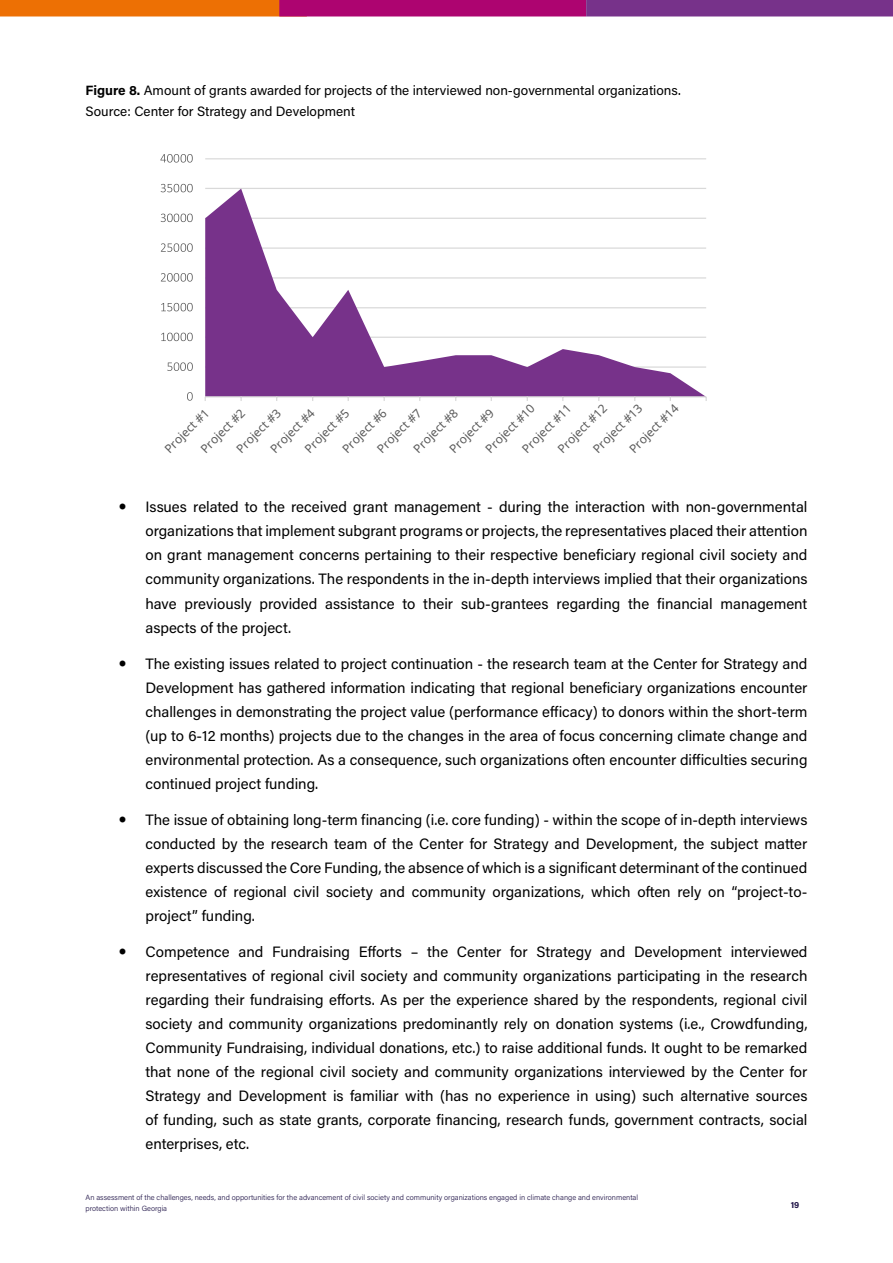
<style>
.page{position:relative;width:893px;height:1263px;background:#fff}
.page>*{position:absolute;margin:0;border:0;box-sizing:border-box;transform-origin:0 0}
.t1{font:15px/24px "Acumin Pro";color:#000;text-align:justify}
.t2{font:13.5px/21px "Acumin Pro";color:#000}
.t3{font:12px/24.3px "Noto Sans Georgian";color:#595959}
.t4{font:700 9px "Acumin Pro";color:#1e1246}
.t5{font:300 7.5px/11.2px "Acumin Pro";color:#1e1246}
.s1{font-weight:700}
</style>
<div class="page">
<div style="left:0;top:0;width:307px;height:17px;background:#ed7004"></div>
<div style="left:279px;top:0;width:307px;height:17px;background:#ad0470"></div>
<div style="left:586px;top:0;width:307px;height:17px;background:#77328a"></div>
<hr style="left:205px;top:158px;width:501px;height:1px;background:#d9d9d9">
<hr style="left:205px;top:188px;width:501px;height:1px;background:#d9d9d9">
<svg style="left:205px;top:189px;width:501px;height:207px"></svg>
<hr style="left:205px;top:396px;width:501px;height:1px;background:#d9d9d9">
<svg style="left:187px;top:392px;width:6px;height:9px"></svg>
<svg style="left:167px;top:362px;width:26px;height:9px"></svg>
<svg style="left:161px;top:333px;width:32px;height:8px"></svg>
<svg style="left:161px;top:303px;width:32px;height:8px"></svg>
<svg style="left:161px;top:273px;width:32px;height:9px"></svg>
<svg style="left:161px;top:243px;width:32px;height:9px"></svg>
<svg style="left:161px;top:214px;width:32px;height:8px"></svg>
<svg style="left:161px;top:184px;width:32px;height:8px"></svg>
<svg style="left:160px;top:154px;width:33px;height:9px"></svg>
<p class="t2" style="left:86px;top:80px;width:597px"><span class="s1">Figure 8.</span> Amount of grants awarded for projects of the interviewed non-governmental organizations.<br>Source: Center for Strategy and Development</p>
<p class="t3" style="left:622px;top:442px;width:65px;rotate:-45deg">Project #14</p>
<p class="t3" style="left:479px;top:442px;width:65px;rotate:-45deg">Project #10</p>
<p class="t3" style="left:551px;top:442px;width:65px;rotate:-45deg">Project #12</p>
<p class="t3" style="left:586px;top:442px;width:65px;rotate:-45deg">Project #13</p>
<p class="t3" style="left:515px;top:442px;width:65px;rotate:-45deg">Project #11</p>
<p class="t3" style="left:281px;top:425px;width:59px;text-indent:-24px;rotate:-45deg">Project #4<br>Project #5</p>
<p class="t3" style="left:335px;top:442px;width:59px;rotate:-45deg">Project #6</p>
<p class="t3" style="left:407px;top:442px;width:59px;rotate:-45deg">Project #8</p>
<p class="t3" style="left:194px;top:442px;width:59px;rotate:-45deg">Project #2</p>
<p class="t3" style="left:443px;top:442px;width:59px;rotate:-45deg">Project #9</p>
<p class="t3" style="left:230px;top:442px;width:59px;rotate:-45deg">Project #3</p>
<p class="t3" style="left:370px;top:442px;width:59px;rotate:-45deg">Project #7</p>
<p class="t3" style="left:158px;top:442px;width:59px;rotate:-45deg">Project #1</p>
<p class="t1" style="left:146px;top:495px;width:663px">Issues related to the received grant management - during the interaction with non-governmental organizations that implement subgrant programs or projects, the representatives placed their attention on grant management concerns pertaining to their respective beneficiary regional civil society and community organizations. The respondents in the in-depth interviews implied that their organizations have previously provided assistance to their sub-grantees regarding the financial management aspects of the project.</p>
<p class="t1" style="left:146px;top:651px;width:663px">The existing issues related to project continuation - the research team at the Center for Strategy and Development has gathered information indicating that regional beneficiary organizations encounter challenges in demonstrating the project value (performance efficacy) to donors within the short-term (up to 6-12 months) projects due to the changes in the area of focus concerning climate change and environmental protection. As a consequence, such organizations often encounter difficulties securing continued project funding.</p>
<p class="t1" style="left:146px;top:807px;width:663px">The issue of obtaining long-term financing (i.e. core funding) - within the scope of in-depth interviews conducted by the research team of the Center for Strategy and Development, the subject matter experts discussed the Core Funding, the absence of which is a significant determinant of the continued existence of regional civil society and community organizations, which often rely on “project-to&shy;project” funding.</p>
<p class="t1" style="left:146px;top:939px;width:663px">Competence and Fundraising Efforts – the Center for Strategy and Development interviewed representatives of regional civil society and community organizations participating in the research regarding their fundraising efforts. As per the experience shared by the respondents, regional civil society and community organizations predominantly rely on donation systems (i.e., Crowdfunding, Community Fundraising, individual donations, etc.) to raise additional funds. It ought to be remarked that none of the regional civil society and community organizations interviewed by the Center for Strategy and Development is familiar with (has no experience in using) such alternative sources of funding, such as state grants, corporate financing, research funds, government contracts, social enterprises, etc.</p>
<p class="t5" style="left:86px;top:1191px;width:554px">An assessment of the challenges, needs, and opportunities for the advancement of civil society and community organizations engaged in climate change and environmental protection within Georgia</p>
<p class="t4" style="left:791px;top:1199px;width:10px">19</p>
</div>
